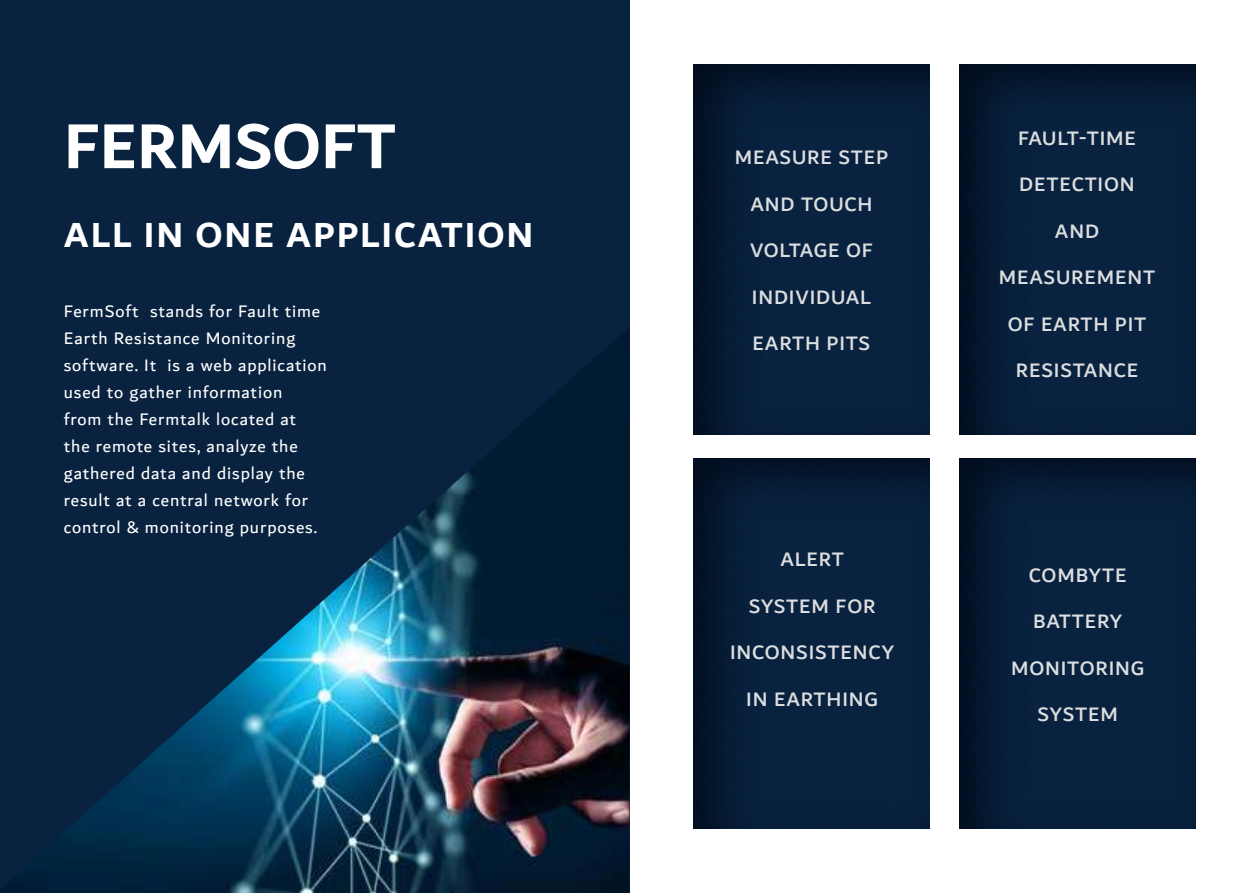
<style>
.page{position:relative;width:1259px;height:893px;background:#fff}
.page>*{position:absolute;margin:0;border:0;box-sizing:border-box;transform-origin:0 0}
.t1{font:700 67.5px "Dubai";color:#fff}
.t2{font:700 37.5px "Dubai";letter-spacing:.05em;color:#fff}
.t3{font:500 21px "Dubai";letter-spacing:.04em;color:#dcddde}
.t4{font:500 21px "Dubai";letter-spacing:.015em;color:#dcddde}
.t5{font:18px/27px "Dubai";letter-spacing:.05em;color:#fff}
</style>
<div class="page">
<div style="left:0;top:0;width:629px;height:893px;background:#08223f"></div>
<img style="left:47px;top:328px;width:582px;height:565px">
<div style="left:680px;top:52px;width:263px;height:384px;background:#0c1728;opacity:.75"></div>
<div style="left:945px;top:52px;width:264px;height:384px;background:#0c1728;opacity:.75"></div>
<div style="left:680px;top:447px;width:263px;height:384px;background:#0c1728;opacity:.75"></div>
<div style="left:945px;top:447px;width:264px;height:384px;background:#0c1728;opacity:.75"></div>
<h1 class="t1" style="left:64px;top:105px;width:333px">FERMSOFT</h1>
<h2 class="t2" style="left:64px;top:212px;width:471px">ALL IN ONE APPLICATION</h2>
<p class="t5" style="left:64px;top:298px;width:264px">FermSoft stands for Fault time<br>Earth Resistance Monitoring software. It is a web application used to gather information<br>from the Fermtalk located at<br>the remote sites, analyze the gathered data and display the result at a central network for control &amp; monitoring purposes.</p>
<p class="t3" style="left:735px;top:145px;width:155px">MEASURE STEP</p>
<p class="t3" style="left:750px;top:191px;width:123px">AND TOUCH</p>
<p class="t4" style="left:750px;top:238px;width:124px">VOLTAGE OF</p>
<p class="t3" style="left:752px;top:284px;width:120px">INDIVIDUAL</p>
<p class="t3" style="left:752px;top:331px;width:119px">EARTH PITS</p>
<p class="t3" style="left:780px;top:547px;width:65px">ALERT</p>
<p class="t3" style="left:749px;top:593px;width:128px">SYSTEM FOR</p>
<p class="t3" style="left:730px;top:640px;width:166px">INCONSISTENCY</p>
<p class="t3" style="left:746px;top:686px;width:133px">IN EARTHING</p>
<p class="t3" style="left:1018px;top:125px;width:120px">FAULT-TIME</p>
<p class="t3" style="left:1019px;top:172px;width:117px">DETECTION</p>
<p class="t3" style="left:1055px;top:218px;width:46px">AND</p>
<p class="t3" style="left:998px;top:265px;width:158px">MEASUREMENT</p>
<p class="t3" style="left:1007px;top:311px;width:140px">OF EARTH PIT</p>
<p class="t3" style="left:1016px;top:358px;width:124px">RESISTANCE</p>
<p class="t3" style="left:1029px;top:562px;width:99px">COMBYTE</p>
<p class="t3" style="left:1033px;top:609px;width:91px">BATTERY</p>
<p class="t3" style="left:1011px;top:655px;width:135px">MONITORING</p>
<p class="t3" style="left:1037px;top:702px;width:82px">SYSTEM</p>
</div>
